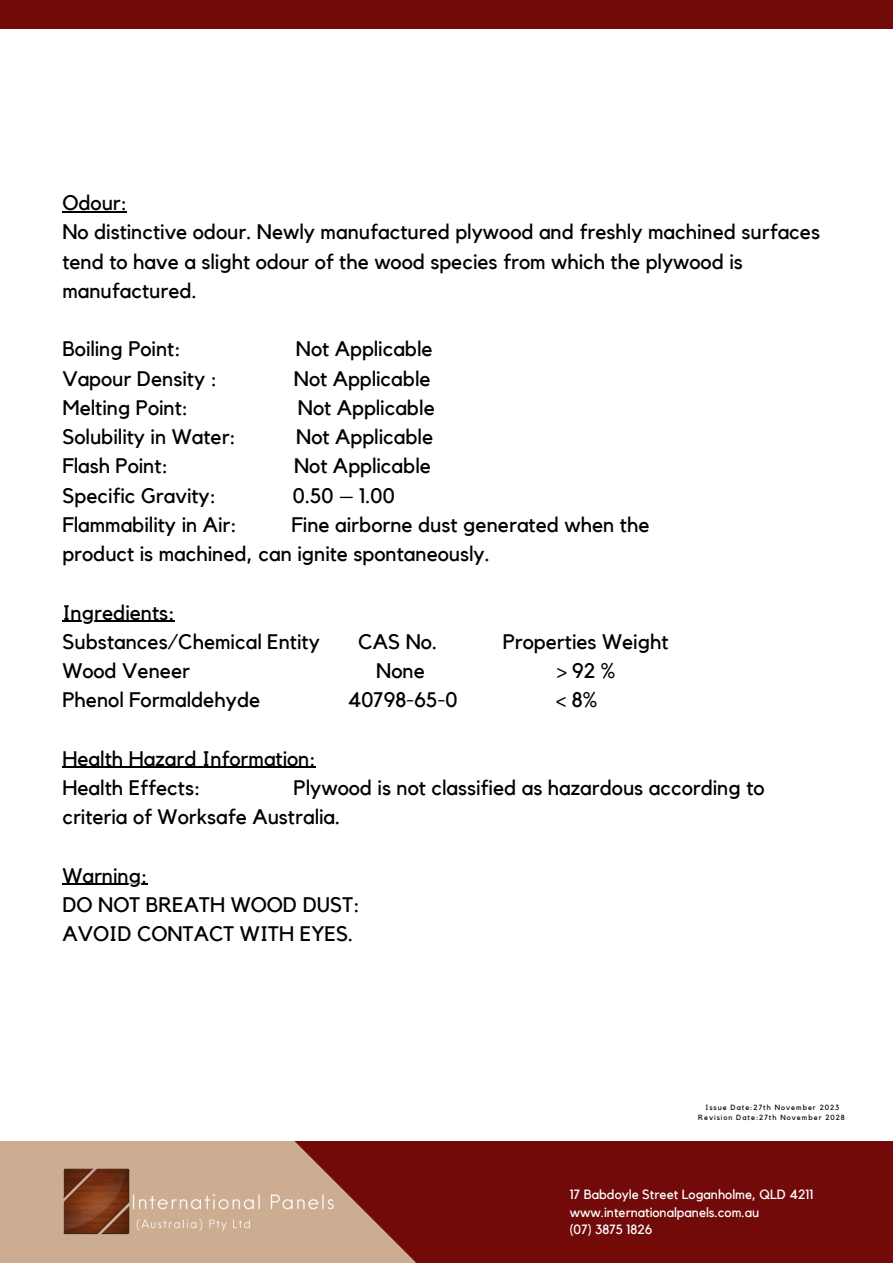
<style>
.page{position:relative;width:893px;height:1264px;background:#fff}
.page>*{position:absolute;margin:0;border:0;box-sizing:border-box;transform-origin:0 0}
.t1{font:21px/29.2px "Kollektif";color:#000}
.t2{font:13.35px "Kollektif";color:#fff}
.t3{font:7.5px "Kollektif";letter-spacing:.13em;color:#000}
</style>
<div class="page">
<div style="left:0;top:0;width:892px;height:1262px;background:#720a0a"></div>
<svg style="left:0;top:1140px;width:416px;height:122px;fill:#cdad91"></svg>
<div style="left:0;top:29px;width:892px;height:1111px;background:#fff"></div>
<img style="left:57px;top:1158px;width:281px;height:82px">
<hr style="left:62px;top:211px;width:65px;height:1px;background:#000">
<hr style="left:62px;top:620px;width:113px;height:2px;background:#000">
<hr style="left:62px;top:767px;width:254px;height:1px;background:#000">
<hr style="left:62px;top:883px;width:85px;height:2px;background:#000">
<p class="t1" style="left:62px;top:189px;width:66px">Odour:</p>
<p class="t1" style="left:62px;top:218px;width:759px">No distinctive odour. Newly manufactured plywood and freshly machined surfaces tend to have a slight odour of the wood species from which the plywood is manufactured.</p>
<p class="t1" style="left:62px;top:335px;width:120px">Boiling Point:</p>
<p class="t1" style="left:296px;top:335px;width:138px">Not Applicable</p>
<p class="t1" style="left:62px;top:364px;width:156px">Vapour Density :</p>
<p class="t1" style="left:294px;top:364px;width:138px">Not Applicable</p>
<p class="t1" style="left:62px;top:394px;width:127px">Melting Point:</p>
<p class="t1" style="left:298px;top:394px;width:138px">Not Applicable</p>
<p class="t1" style="left:62px;top:423px;width:175px">Solubility in Water:</p>
<p class="t1" style="left:296px;top:423px;width:138px">Not Applicable</p>
<p class="t1" style="left:62px;top:452px;width:107px">Flash Point:</p>
<p class="t1" style="left:294px;top:452px;width:138px">Not Applicable</p>
<p class="t1" style="left:62px;top:481px;width:155px">Specific Gravity:</p>
<p class="t1" style="left:293px;top:481px;width:103px">0.50 – 1.00</p>
<p class="t1" style="left:62px;top:510px;width:176px">Flammability in Air:</p>
<p class="t1" style="left:62px;top:510px;width:588px;text-indent:229px">Fine airborne dust generated when the product is machined, can ignite spontaneously.</p>
<p class="t1" style="left:62px;top:598px;width:114px">Ingredients:</p>
<p class="t1" style="left:62px;top:627px;width:259px">Substances/Chemical Entity</p>
<p class="t1" style="left:358px;top:627px;width:80px">CAS No.</p>
<p class="t1" style="left:502px;top:627px;width:167px">Properties Weight</p>
<p class="t1" style="left:62px;top:657px;width:129px">Wood Veneer</p>
<p class="t1" style="left:376px;top:657px;width:50px">None</p>
<p class="t1" style="left:556px;top:657px;width:60px">&gt;92%</p>
<p class="t1" style="left:62px;top:686px;width:199px">Phenol Formaldehyde</p>
<p class="t1" style="left:348px;top:686px;width:111px">40798-65-0</p>
<p class="t1" style="left:556px;top:686px;width:42px">&lt; 8%</p>
<p class="t1" style="left:62px;top:744px;width:255px">Health Hazard Information:</p>
<p class="t1" style="left:62px;top:774px;width:140px">Health Effects:</p>
<p class="t1" style="left:62px;top:774px;width:703px;text-indent:231px">Plywood is not classified as hazardous according to criteria of Worksafe Australia.</p>
<p class="t1" style="left:62px;top:861px;width:87px">Warning:</p>
<p class="t1" style="left:62px;top:890px;width:299px">DO NOT BREATH WOOD DUST:</p>
<p class="t1" style="left:62px;top:920px;width:292px">AVOID CONTACT WITH EYES.</p>
<p class="t3" style="left:705px;top:1103px;width:135px">Issue Date:27th November 2023</p>
<p class="t3" style="left:698px;top:1114px;width:148px">Revision Date:27th November 2028</p>
<p class="t2" style="left:569px;top:1187px;width:245px">17 Babdoyle Street Loganholme, QLD 4211</p>
<p class="t2" style="left:569px;top:1205px;width:191px">www.internationalpanels.com.au</p>
<p class="t2" style="left:569px;top:1223px;width:84px">(07) 3875 1826</p>
</div>
